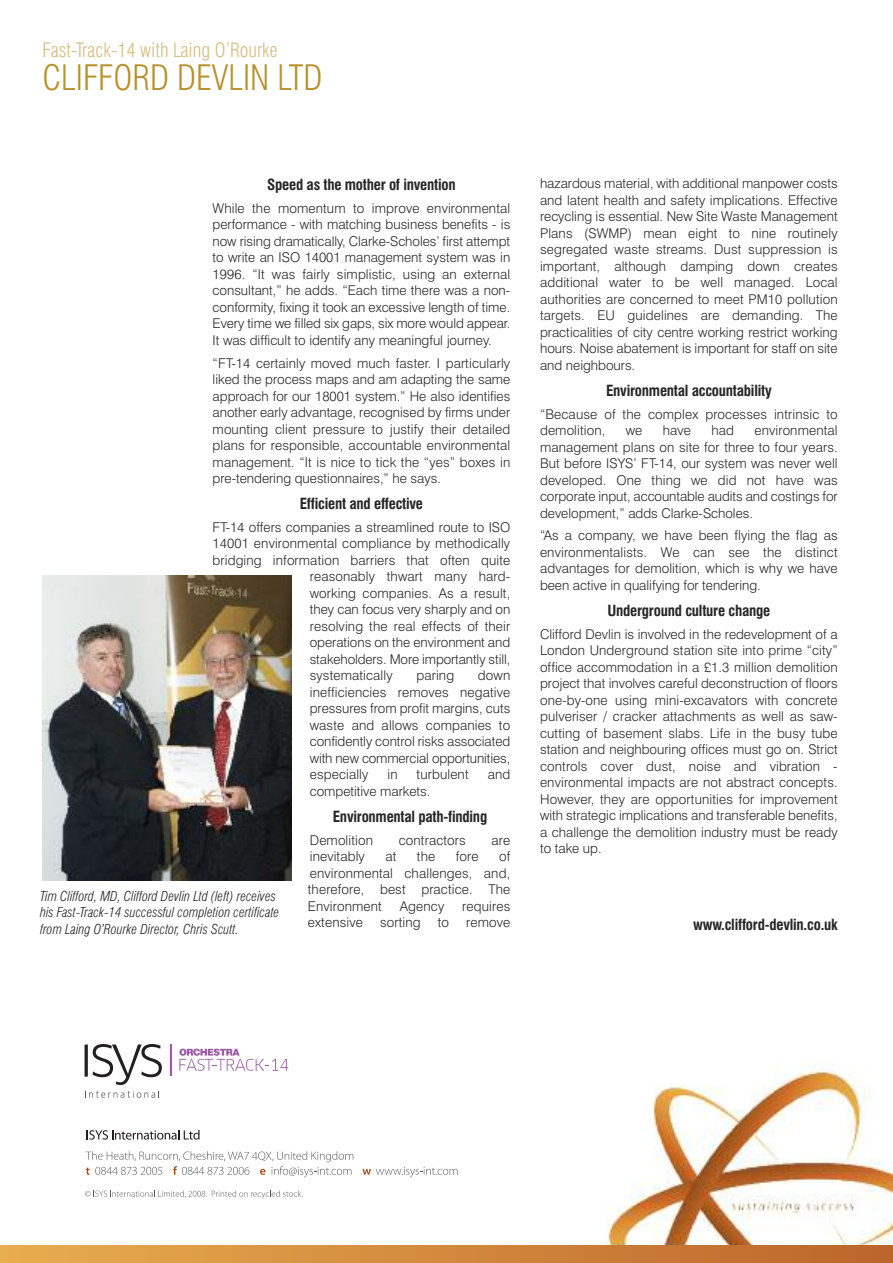
<style>
.page{position:relative;width:893px;height:1263px;background:#fff}
.page>*{position:absolute;margin:0;border:0;box-sizing:border-box;transform-origin:0 0}
.t1{font:300 condensed 34.5px "Swiss 721 BT";color:#b8912c}
.t2{font:300 condensed 19.5px "Swiss 721 BT";color:#d4bd81}
.t3{font:700 condensed 15px "Swiss 721 BT";letter-spacing:-.015em;color:#272627}
.t4{font:300 13.5px/16.5px "Swiss 721 BT";letter-spacing:.005em;color:#272627;text-align:justify}
.t5{font:italic 300 condensed 13.5px/16.5px "Swiss 721 BT";color:#272627}
</style>
<div class="page">
<img style="left:43px;top:575px;width:249px;height:305px">
<img style="left:606px;top:1063px;width:287px;height:183px">
<div style="left:0;top:1246px;width:893px;height:17px;background:linear-gradient(to right,#e8ad4f,#bc652b)"></div>
<svg style="left:85px;top:1044px;width:77px;height:41px"></svg>
<hr style="left:170px;top:1044px;width:2px;height:32px;background:#9b5ba5">
<svg style="left:85px;top:1091px;width:74px;height:7px"></svg>
<svg style="left:179px;top:1049px;width:109px;height:22px"></svg>
<svg style="left:85px;top:1190px;width:218px;height:9px"></svg>
<svg style="left:87px;top:1130px;width:113px;height:9px"></svg>
<svg style="left:86px;top:1151px;width:267px;height:26px"></svg>
<svg style="left:362px;top:1167px;width:96px;height:10px"></svg>
<h2 class="t2" style="left:43px;top:43px;width:237px">Fast-Track-14 with Laing O’Rourke</h2>
<h1 class="t1" style="left:43px;top:64px;width:282px">CLIFFORD DEVLIN LTD</h1>
<p class="t3" style="left:267px;top:179px;width:190px">Speed as the mother of invention</p>
<p class="t4" style="left:213px;top:201px;width:299px">While the momentum to improve environmental performance - with matching business benefits - is now rising dramatically, Clarke-Scholes’ first attempt to write an ISO 14001 management system was in 1996. “It was fairly simplistic, using an external consultant,” he adds. “Each time there was a non&shy;conformity, fixing it took an excessive length of time.<br>Every time we filled six gaps, six more would appear.<br>It was difficult to identify any meaningful journey.</p>
<p class="t4" style="left:213px;top:356px;width:299px">“FT-14 certainly moved much faster. I particularly liked the process maps and am adapting the same approach for our 18001 system.” He also identifies another early advantage, recognised by firms under mounting client pressure to justify their detailed plans for responsible, accountable environmental management. “It is nice to tick the “yes” boxes in pre-tendering questionnaires,” he says.</p>
<p class="t3" style="left:300px;top:498px;width:125px">Efficient and effective</p>
<p class="t4" style="left:213px;top:520px;width:299px">FT-14 offers companies a streamlined route to ISO</p>
<p class="t4" style="left:213px;top:537px;width:299px">14001 environmental compliance by methodically</p>
<p class="t4" style="left:213px;top:553px;width:299px">bridging information barriers that often quite</p>
<p class="t4" style="left:310px;top:570px;width:202px">reasonably thwart many hard-</p>
<p class="t4" style="left:310px;top:586px;width:202px">working companies. As a result,</p>
<p class="t4" style="left:310px;top:603px;width:202px">they can focus very sharply and on</p>
<p class="t4" style="left:310px;top:619px;width:202px">resolving the real effects of their</p>
<p class="t4" style="left:310px;top:636px;width:202px">operations on the environment and</p>
<p class="t4" style="left:310px;top:652px;width:202px">stakeholders. More importantly still,</p>
<p class="t4" style="left:310px;top:669px;width:84px">systematically</p>
<p class="t4" style="left:416px;top:669px;width:39px">paring</p>
<p class="t4" style="left:310px;top:669px;width:202px;text-indent:168px">down inefficiencies removes negative pressures from profit margins, cuts waste and allows companies to confidently control risks associated with new commercial opportunities, especially</p>
<p class="t4" style="left:387px;top:768px;width:12px">in</p>
<p class="t4" style="left:417px;top:768px;width:54px">turbulent</p>
<p class="t4" style="left:488px;top:768px;width:24px">and</p>
<p class="t4" style="left:310px;top:784px;width:122px">competitive markets.</p>
<p class="t3" style="left:333px;top:810px;width:156px">Environmental path-finding</p>
<p class="t4" style="left:310px;top:833px;width:65px">Demolition</p>
<p class="t4" style="left:399px;top:833px;width:69px">contractors</p>
<p class="t4" style="left:491px;top:833px;width:20px">are</p>
<p class="t4" style="left:310px;top:849px;width:57px">inevitably</p>
<p class="t4" style="left:385px;top:849px;width:13px">at</p>
<p class="t4" style="left:417px;top:849px;width:20px">the</p>
<p class="t4" style="left:456px;top:849px;width:24px">fore</p>
<p class="t4" style="left:308px;top:849px;width:204px;text-indent:191px">of environmental challenges, and, therefore, best practice. The Environment</p>
<p class="t5" style="left:40px;top:889px;width:241px">Tim Clifford, MD, Clifford Devlin Ltd (left) receives his Fast-Track-14 successful completion certificate from Laing O’Rourke Director, Chris Scutt.</p>
<p class="t4" style="left:400px;top:899px;width:46px">Agency</p>
<p class="t4" style="left:462px;top:899px;width:50px">requires</p>
<p class="t4" style="left:308px;top:915px;width:57px">extensive</p>
<p class="t4" style="left:380px;top:915px;width:42px">sorting</p>
<p class="t4" style="left:438px;top:915px;width:13px">to</p>
<p class="t4" style="left:466px;top:915px;width:46px">remove</p>
<p class="t4" style="left:540px;top:177px;width:299px">hazardous material, with additional manpower costs and latent health and safety implications. Effective recycling is essential. New Site Waste Management Plans (SWMP) mean eight to nine routinely segregated waste streams. Dust suppression is important, although damping down creates additional water to be well managed. Local authorities are concerned to meet PM10 pollution targets. EU guidelines are demanding. The practicalities of city centre working restrict working hours. Noise abatement is important for staff on site and neighbours.</p>
<p class="t3" style="left:606px;top:384px;width:167px">Environmental accountability</p>
<p class="t4" style="left:540px;top:407px;width:299px">“Because of the complex processes intrinsic to demolition,</p>
<p class="t4" style="left:540px;top:423px;width:299px;text-indent:214px">environmental management plans on site for three to four years.<br>But before ISYS’ FT-14, our system was never well developed. One thing we did not have was corporate input, accountable audits and costings for development,” adds Clarke-Scholes.</p>
<p class="t4" style="left:540px;top:529px;width:299px">“As a company, we have been flying the flag as environmentalists. We can see the distinct advantages for demolition, which is why we have been active in qualifying for tendering.</p>
<p class="t3" style="left:607px;top:605px;width:165px">Underground culture change</p>
<p class="t4" style="left:540px;top:627px;width:299px">Clifford Devlin is involved in the redevelopment of a London Underground station site into prime “city” office accommodation in a £1.3 million demolition project that involves careful deconstruction of floors one-by-one using mini-excavators with concrete pulveriser / cracker attachments as well as saw&shy;cutting of basement slabs. Life in the busy tube station and neighbouring offices must go on. Strict controls cover dust, noise and vibration - environmental impacts are not abstract concepts.<br>However, they are opportunities for improvement with strategic implications and transferable benefits, a challenge the demolition industry must be ready to take up.</p>
<p class="t4" style="left:626px;top:423px;width:18px">we</p>
<p class="t4" style="left:663px;top:423px;width:30px">have</p>
<p class="t4" style="left:711px;top:423px;width:24px">had</p>
<p class="t3" style="left:693px;top:918px;width:146px">www.clifford-devlin.co.uk</p>
</div>
